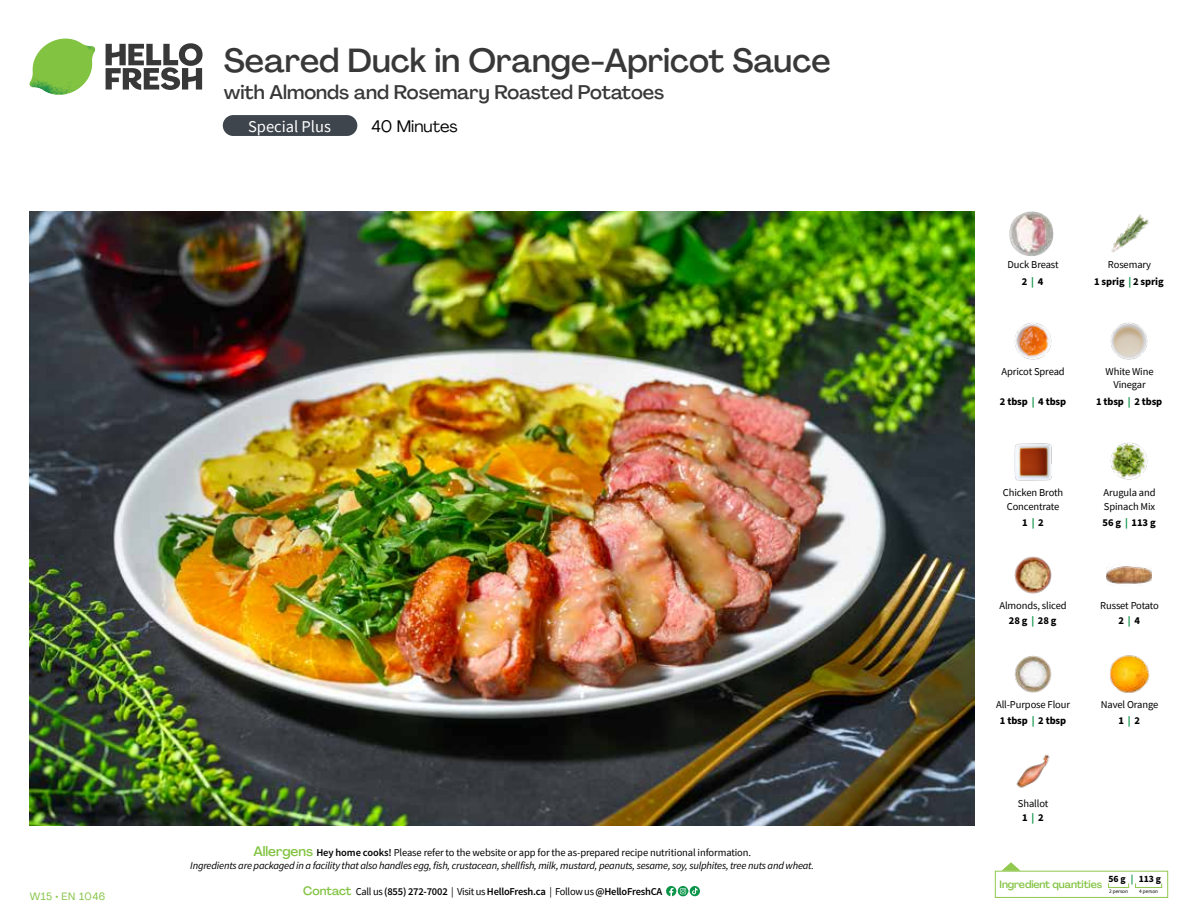
<style>
.page{position:relative;width:1188px;height:918px;background:#fff}
.page>*{position:absolute;margin:0;border:0;box-sizing:border-box;transform-origin:0 0}
.t1{font:500 33px "Agrandir";color:#383839}
.t2{font:500 19.5px "Agrandir";color:#383839}
.t3{font:16.5px "Source Sans Pro";color:#fff}
.t4{font:16.5px "Agrandir";color:#000}
.t5{font:italic 10.5px/13.5px "Source Sans Pro";letter-spacing:-.02em;color:#000;text-align:center}
.t6{font:10.5px/13.5px "Source Sans Pro";letter-spacing:-.01em;color:#000;text-align:center}
.t7{font:600 10.5px "Source Sans Pro";letter-spacing:-.02em;color:#000}
.t8{font:700 10.5px/16.4px "Source Sans Pro";letter-spacing:-.01em;color:#000;text-align:center}
.t9{font:500 10.5px "Agrandir";letter-spacing:-.01em;color:#82c341}
.t10{font:10.5px "Agrandir";letter-spacing:.05em;color:#82c341}
.t11{font:700 9.6px "Source Sans Pro";color:#000}
.t12{font:5.25px "Source Sans Pro";letter-spacing:-.01em;color:#000}
.s1{font-family:"Agrandir";font-weight:500;font-style:normal;font-size:13.5px;color:#82c341}
.s2{font-weight:600;font-style:normal}
.s3{font-style:normal}
.s4{font-family:"Agrandir";font-weight:500;font-size:12px;color:#82c341}
.s5{font-weight:400}
.s6{font-weight:700}
.s7{font-weight:700;color:#0b9446}
.s8{color:#0b9446}
</style>
<div class="page">
<svg style="left:106px;top:43px;width:97px;height:47px"></svg>
<svg style="left:34px;top:39px;width:59px;height:38px"></svg>
<img style="left:65px;top:39px;width:30px;height:25px">
<img style="left:33px;top:60px;width:56px;height:10px">
<img style="left:29px;top:64px;width:58px;height:31px">
<img style="left:64px;top:70px;width:25px;height:24px">
<img style="left:1014px;top:322px;width:38px;height:38px">
<img style="left:1110px;top:322px;width:38px;height:38px">
<img style="left:1014px;top:443px;width:38px;height:38px">
<img style="left:1110px;top:442px;width:38px;height:38px">
<img style="left:30px;top:211px;width:945px;height:615px">
<img style="left:1014px;top:556px;width:38px;height:38px">
<img style="left:1106px;top:566px;width:46px;height:20px">
<svg style="left:690px;top:886px;width:10px;height:10px"></svg>
<svg style="left:666px;top:886px;width:32px;height:10px"></svg>
<svg style="left:1002px;top:862px;width:19px;height:9px"></svg>
<div style="left:995px;top:871px;width:173px;height:27px;border:1px solid #91c84e"></div>
<div style="left:1108px;top:883px;width:21px;height:5px;border:1px solid #91c84e"></div>
<div style="left:1135px;top:883px;width:27px;height:5px;border:1px solid #91c84e"></div>
<div style="left:223px;top:115px;width:134px;height:21px;background:#3e454c;border-radius:10px"></div>
<img style="left:1016px;top:754px;width:34px;height:34px">
<img style="left:1111px;top:214px;width:38px;height:38px">
<img style="left:1010px;top:212px;width:44px;height:44px">
<img style="left:1014px;top:655px;width:38px;height:38px">
<img style="left:1109px;top:655px;width:41px;height:38px">
<h1 class="t1" style="left:224px;top:40px;width:608px">Seared Duck in Orange-Apricot Sauce</h1>
<h2 class="t2" style="left:224px;top:80px;width:442px">with Almonds and Rosemary Roasted Potatoes</h2>
<h3 class="t4" style="left:372px;top:116px;width:88px">40 Minutes</h3>
<h3 class="t3" style="left:248px;top:116px;width:84px">Special Plus</h3>
<p class="t10" style="left:30px;top:890px;width:77px">W15 • EN 1046</p>
<p class="t5" style="left:190px;top:846px;width:625px"><span class="s1">Allergens</span> <span class="s2">Hey home cooks!</span> <span class="s3">Please refer to the website or app for the as-prepared recipe nutritional information.<br></span>Ingredients are packaged in a facility that also handles egg, fish, crustacean, shellfish, milk, mustard, peanuts, sesame, soy, sulphites, tree nuts and wheat.</p>
<p class="t7" style="left:303px;top:885px;width:361px"><span class="s4">Contact</span> <span class="s5">Call us</span> (855) 272-7002 <span class="s5">| Visit us</span> HelloFresh.ca <span class="s5">| Follow us</span> @HelloFreshCA</p>
<p class="t6" style="left:1008px;top:257px;width:52px;line-height:16.4px">Duck Breast<br><span class="s6">2</span> <span class="s7">|</span> <span class="s6">4</span></p>
<p class="t8" style="left:1094px;top:257px;width:71px"><span class="s5">Rosemary<br></span>1 sprig <span class="s8">|</span> 2 sprig</p>
<p class="t6" style="left:1001px;top:365px;width:65px">Apricot Spread</p>
<p class="t8" style="left:1000px;top:393px;width:68px">2 tbsp <span class="s8">|</span> 4 tbsp</p>
<p class="t6" style="left:1106px;top:365px;width:50px">White Wine<br>Vinegar</p>
<p class="t8" style="left:1096px;top:393px;width:68px">1 tbsp <span class="s8">|</span> 2 tbsp</p>
<p class="t6" style="left:1003px;top:486px;width:62px">Chicken Broth<br>Concentrate</p>
<p class="t8" style="left:1022px;top:515px;width:23px">1 <span class="s8">|</span> 2</p>
<p class="t6" style="left:1104px;top:486px;width:53px;text-align:left">Arugula and<br>Spinach Mix</p>
<p class="t8" style="left:1103px;top:515px;width:55px">56 g <span class="s8">|</span> 113 g</p>
<p class="t6" style="left:999px;top:598px;width:69px;line-height:14.9px">Almonds, sliced<br><span class="s6">28 g</span> <span class="s7">|</span> <span class="s6">28 g</span></p>
<p class="t6" style="left:1100px;top:598px;width:60px;line-height:14.9px">Russet Potato<br><span class="s6">2</span> <span class="s7">|</span> <span class="s6">4</span></p>
<p class="t6" style="left:996px;top:697px;width:76px;line-height:15.9px">All-Purpose Flour<br><span class="s6">1 tbsp</span> <span class="s7">|</span> <span class="s6">2 tbsp</span></p>
<p class="t6" style="left:1101px;top:697px;width:59px;line-height:15.9px">Navel Orange<br><span class="s6">1</span> <span class="s7">|</span> <span class="s6">2</span></p>
<p class="t6" style="left:1018px;top:796px;width:32px;line-height:14.9px">Shallot<br><span class="s6">1</span> <span class="s7">|</span> <span class="s6">2</span></p>
<p class="t11" style="left:1109px;top:872px;width:54px">56 g <span class="s8">|</span> 113 g</p>
<p class="t12" style="left:1109px;top:888px;width:20px">2 person</p>
<p class="t12" style="left:1139px;top:888px;width:20px">4 person</p>
<p class="t9" style="left:1000px;top:878px;width:104px">Ingredient quantities</p>
</div>
